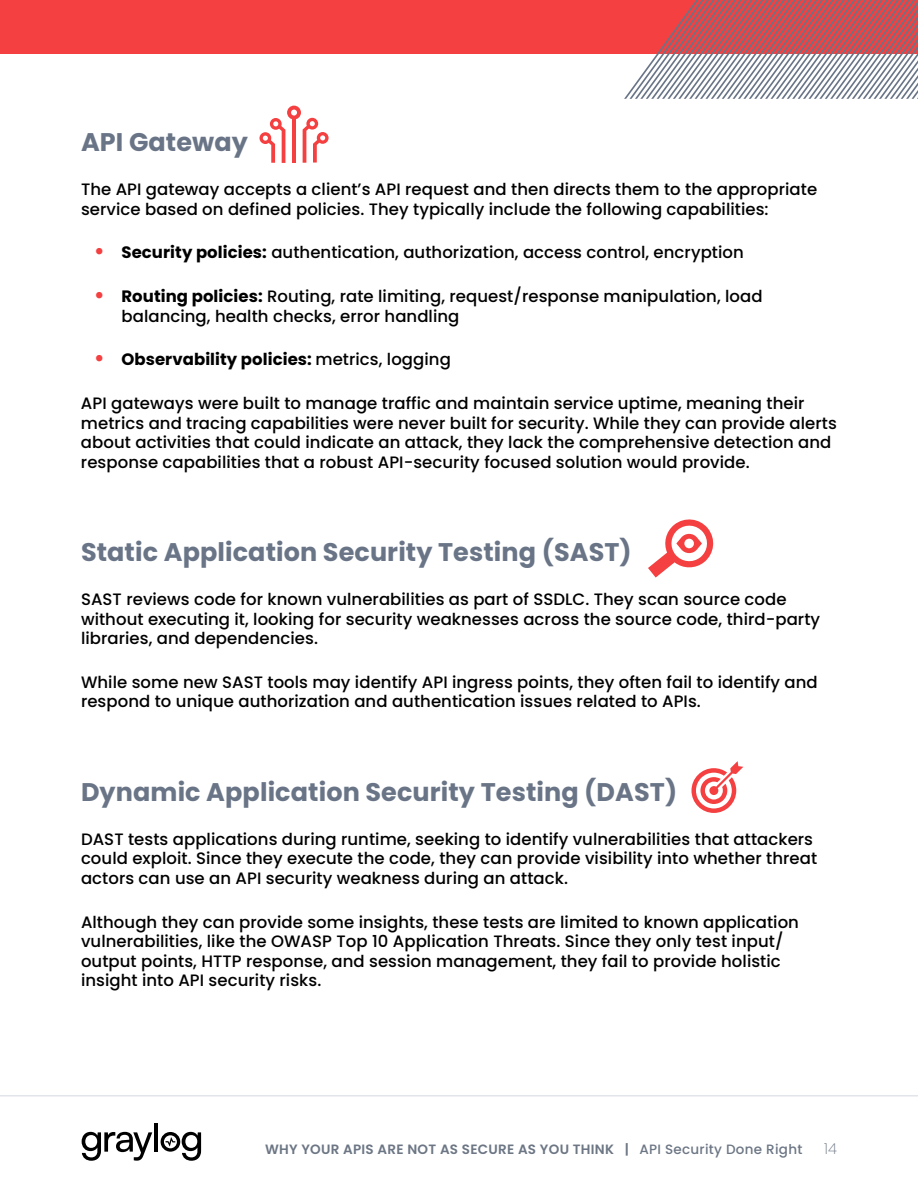
<style>
.page{position:relative;width:918px;height:1188px;background:#fff}
.page>*{position:absolute;margin:0;border:0;box-sizing:border-box;transform-origin:0 0}
.t1{font:700 25.5px "Poppins";letter-spacing:.005em;color:#697587}
.t2{font:500 16.5px/19.5px "Poppins";letter-spacing:.005em;color:#000}
.t3{font:700 16.5px "Poppins";letter-spacing:.005em;color:#000}
.t4{font:200 15px "Poppins";color:#6c7684}
.t5{font:600 13.5px "Poppins";letter-spacing:.02em;color:#6c7684}
.s1{font-family:"Arial";font-weight:900;font-size:19.5px;color:#f44040}
.s2{font-weight:700}
.s3{font-weight:500}
</style>
<div class="page">
<div style="left:0;top:0;width:918px;height:54px;background:#f44040"></div>
<hr style="left:0;top:1095px;width:918px;height:1px;background:#e2e5ea">
<svg style="left:260px;top:106px;width:69px;height:57px"></svg>
<svg style="left:648px;top:519px;width:66px;height:59px"></svg>
<svg style="left:692px;top:761px;width:51px;height:52px"></svg>
<svg style="left:624px;top:0;width:294px;height:99px"></svg>
<svg style="left:82px;top:1132px;width:70px;height:29px"></svg>
<hr style="left:155px;top:1123px;width:3px;height:29px;background:#000">
<svg style="left:161px;top:1132px;width:40px;height:29px"></svg>
<h1 class="t1" style="left:81px;top:128px;width:168px">API Gateway</h1>
<p class="t2" style="left:81px;top:180px;width:738px">The API gateway accepts a client’s API request and then directs them to the appropriate service based on defined policies. They typically include the following capabilities:</p>
<p class="t2" style="left:94px;top:243px;width:651px"><span class="s1">•</span> <span class="s2">Security policies:</span> authentication, authorization, access control, encryption</p>
<p class="t2" style="left:122px;top:287px;width:643px;text-indent:-27px"><span class="s1">•</span> <span class="s2">Routing policies:</span> Routing, rate limiting, request/response manipulation, load balancing, health checks, error handling</p>
<p class="t3" style="left:94px;top:350px;width:358px"><span class="s1">•</span> Observability policies: <span class="s3">metrics, logging</span></p>
<p class="t2" style="left:81px;top:394px;width:757px">API gateways were built to manage traffic and maintain service uptime, meaning their metrics and tracing capabilities were never built for security. While they can provide alerts about activities that could indicate an attack, they lack the comprehensive detection and response capabilities that a robust API-security focused solution would provide.</p>
<h1 class="t1" style="left:81px;top:538px;width:552px">Static Application Security Testing (SAST)</h1>
<p class="t2" style="left:81px;top:590px;width:741px">SAST reviews code for known vulnerabilities as part of SSDLC. They scan source code without executing it, looking for security weaknesses across the source code, third-party libraries, and dependencies.</p>
<p class="t2" style="left:81px;top:673px;width:738px">While some new SAST tools may identify API ingress points, they often fail to identify and respond to unique authorization and authentication issues related to APIs.</p>
<h1 class="t1" style="left:81px;top:777px;width:598px">Dynamic Application Security Testing (DAST)</h1>
<p class="t2" style="left:81px;top:829px;width:738px">DAST tests applications during runtime, seeking to identify vulnerabilities that attackers could exploit. Since they execute the code, they can provide visibility into whether threat actors can use an API security weakness during an attack.</p>
<p class="t2" style="left:81px;top:912px;width:719px">Although they can provide some insights, these tests are limited to known application vulnerabilities, like the OWASP Top 10 Application Threats. Since they only test input/ output points, HTTP response, and session management, they fail to provide holistic insight into API security risks.</p>
<p class="t5" style="left:265px;top:1141px;width:539px">WHY YOUR APIS ARE NOT AS SECURE AS YOU THINK | <span class="s3">API Security Done Right</span></p>
<p class="t4" style="left:824px;top:1140px;width:14px">14</p>
</div>
